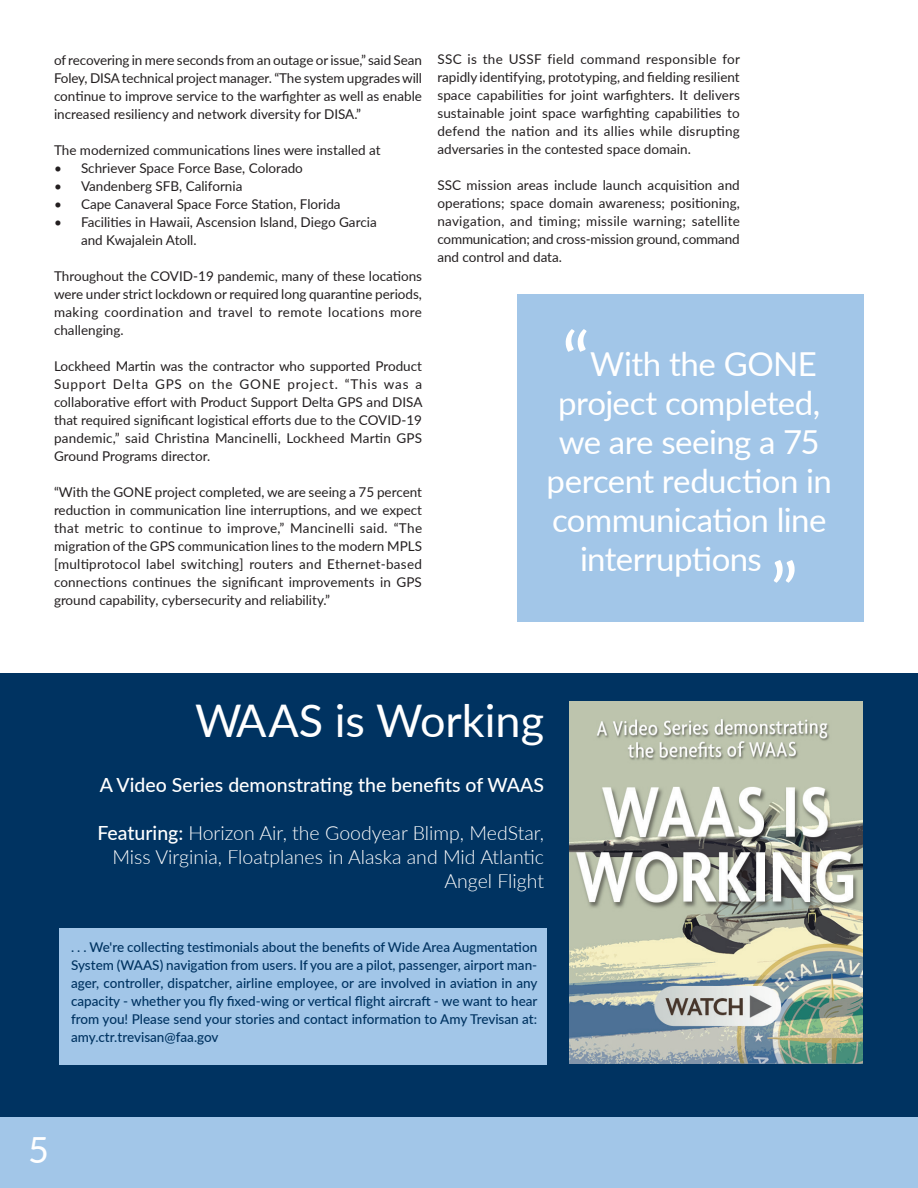
<style>
.page{position:relative;width:918px;height:1188px;background:#fff}
.page>*{position:absolute;margin:0;border:0;box-sizing:border-box;transform-origin:0 0}
.t1{font:78.75px "Lato";color:#fff}
.t2{font:45px "Lato";color:#fff}
.t3{font:36px "Lato";color:#fff}
.t4{font:33px "Lato";letter-spacing:-.015em;color:#fff}
.t5{font:300 19.5px/24px "Lato";color:#fff;text-align:right}
.t6{font:500 19.5px "Lato";color:#fff}
.t7{font:13.5px/18px "Lato";color:#231f20;text-align:justify}
.t8{font:500 13.5px/18px "Lato";color:#003361;text-align:justify}
.s1{font-weight:500}
</style>
<div class="page">
<div style="left:0;top:673px;width:918px;height:457px;background:#003361"></div>
<div style="left:518px;top:295px;width:346px;height:327px;background:#a2c6e8"></div>
<div style="left:0;top:1117px;width:918px;height:71px;background:#a2c6e8"></div>
<img style="left:570px;top:701px;width:292px;height:363px">
<div style="left:59px;top:928px;width:488px;height:137px;background:#a2c6e8"></div>
<p class="t7" style="left:54px;top:50px;width:370px">of recovering in mere seconds from an outage or issue,” said Sean Foley, DISA technical project manager. “The system upgrades will continue to improve service to the warfighter as well as enable increased resiliency and network diversity for DISA.”</p>
<p class="t7" style="left:54px;top:140px;width:328px">The modernized communications lines were installed at</p>
<p class="t7" style="left:54px;top:158px;width:250px">• Schriever Space Force Base, Colorado</p>
<p class="t7" style="left:54px;top:176px;width:190px">• Vandenberg SFB, California</p>
<p class="t7" style="left:54px;top:194px;width:288px">• Cape Canaveral Space Force Station, Florida</p>
<p class="t7" style="left:81px;top:212px;width:297px;text-indent:-27px">• Facilities in Hawaii, Ascension Island, Diego Garcia and Kwajalein Atoll.</p>
<p class="t7" style="left:54px;top:266px;width:370px">Throughout the COVID-19 pandemic, many of these locations were under strict lockdown or required long quarantine periods, making coordination and travel to remote locations more challenging.</p>
<p class="t7" style="left:54px;top:356px;width:370px">Lockheed Martin was the contractor who supported Product Support Delta GPS on the GONE project. “This was a collaborative effort with Product Support Delta GPS and DISA that required significant logistical efforts due to the COVID-19 pandemic,” said Christina Mancinelli, Lockheed Martin GPS Ground Programs director.</p>
<p class="t7" style="left:54px;top:482px;width:370px">“With the GONE project completed, we are seeing a 75 percent reduction in communication line interruptions, and we expect that metric to continue to improve,” Mancinelli said. “The migration of the GPS communication lines to the modern MPLS [multiprotocol label switching] routers and Ethernet-based connections continues the significant improvements in GPS ground capability, cybersecurity and reliability.”</p>
<p class="t7" style="left:437px;top:49px;width:304px">SSC is the USSF field command responsible for rapidly identifying, prototyping, and fielding resilient space capabilities for joint warfighters. It delivers sustainable joint space warfighting capabilities to defend the nation and its allies while disrupting adversaries in the contested space domain.</p>
<p class="t7" style="left:437px;top:175px;width:304px">SSC mission areas include launch acquisition and operations; space domain awareness; positioning, navigation, and timing; missile warning; satellite communication; and cross-mission ground, command and control and data.</p>
<h1 class="t1" style="left:562px;top:304px;width:30px">“</h1>
<h3 class="t4" style="left:590px;top:340px;width:228px">With the GONE</h3>
<h3 class="t4" style="left:558px;top:379px;width:264px">project completed,</h3>
<h3 class="t4" style="left:559px;top:418px;width:262px">we are seeing a 75</h3>
<h3 class="t4" style="left:547px;top:457px;width:287px">percent reduction in</h3>
<h3 class="t4" style="left:552px;top:496px;width:276px">communication line</h3>
<h3 class="t4" style="left:580px;top:535px;width:183px">interruptions</h3>
<h1 class="t1" style="left:770px;top:535px;width:30px">”</h1>
<h2 class="t2" style="left:195px;top:689px;width:351px">WAAS is Working</h2>
<h3 class="t6" style="left:100px;top:771px;width:446px">A Video Series demonstrating the benefits of WAAS</h3>
<h3 class="t5" style="left:97px;top:820px;width:448px"><span class="s1">Featuring:</span> Horizon Air, the Goodyear Blimp, MedStar,<br>Miss Virginia, Floatplanes in Alaska and Mid Atlantic<br>Angel Flight</h3>
<p class="t8" style="left:71px;top:938px;width:468px">. . . We're collecting testimonials about the benefits of Wide Area Augmentation System (WAAS) navigation from users. If you are a pilot, passenger, airport man&shy;ager, controller, dispatcher, airline employee, or are involved in aviation in any capacity - whether you fly fixed-wing or vertical flight aircraft - we want to hear from you! Please send your stories and contact information to Amy Trevisan at: amy.ctr.trevisan@faa.gov</p>
<h3 class="t3" style="left:28px;top:1124px;width:22px">5</h3>
</div>
